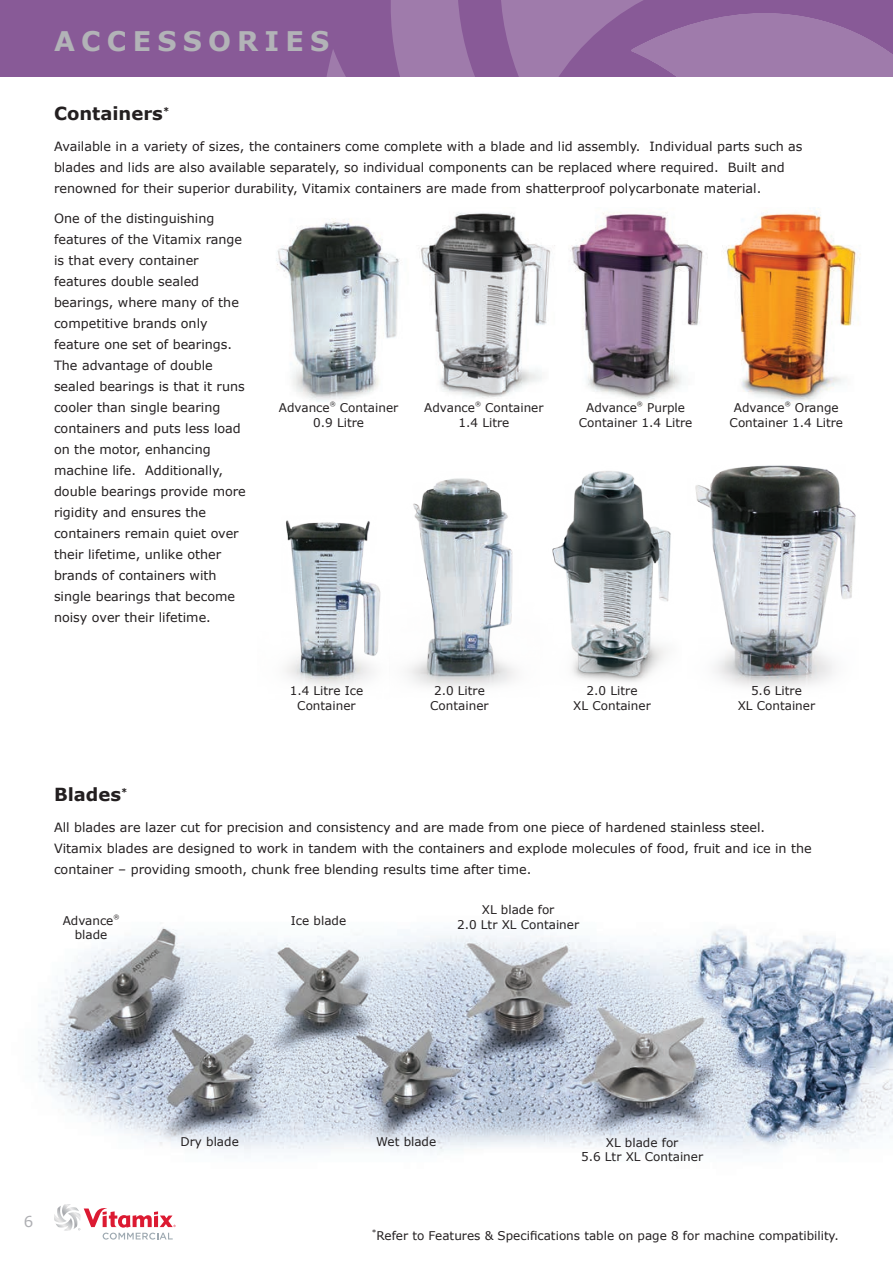
<style>
.page{position:relative;width:893px;height:1263px;background:#fff}
.page>*{position:absolute;margin:0;border:0;box-sizing:border-box;transform-origin:0 0}
.t1{font:700 27px "Verdana";letter-spacing:.23em;color:#b2b3b7}
.t2{font:700 18px "Verdana";color:#231f20}
.t3{font:15px "Verdana";color:#aeafb3}
.t4{font:12.75px/21px "Verdana";color:#231f20}
.t5{font:12px/14.4px "Verdana";color:#231f20;text-align:center}
.t6{font:6px "Verdana";color:#231f20}
</style>
<div class="page">
<img style="left:36px;top:927px;width:857px;height:226px">
<img style="left:276px;top:210px;width:585px;height:194px">
<img style="left:286px;top:520px;width:95px;height:167px">
<img style="left:408px;top:478px;width:107px;height:210px">
<img style="left:552px;top:471px;width:119px;height:211px">
<img style="left:695px;top:465px;width:161px;height:222px">
<div style="left:0;top:0;width:893px;height:77px;background:#885a97"></div>
<svg style="left:326px;top:0;width:567px;height:77px"></svg>
<svg style="left:54px;top:1204px;width:122px;height:35px"></svg>
<h1 class="t1" style="left:54px;top:22px;width:277px">ACCESSORIES</h1>
<h2 class="t2" style="left:54px;top:101px;width:117px">Containers<sup>*</sup></h2>
<p class="t4" style="left:54px;top:136px;width:750px">Available in a variety of sizes, the containers come complete with a blade and lid assembly. Individual parts such as blades and lids are also available separately, so individual components can be replaced where required. Built and renowned for their superior durability, Vitamix containers are made from shatterproof polycarbonate material.</p>
<p class="t4" style="left:54px;top:207px;width:193px">One of the distinguishing features of the Vitamix range is that every container features double sealed bearings, where many of the competitive brands only feature one set of bearings.<br>The advantage of double sealed bearings is that it runs cooler than single bearing containers and puts less load on the motor, enhancing machine life. Additionally, double bearings provide more rigidity and ensures the containers remain quiet over their lifetime, unlike other brands of containers with single bearings that become noisy over their lifetime.</p>
<p class="t5" style="left:279px;top:401px;width:52px">Advance</p>
<p class="t6" style="left:330px;top:400px;width:7px">®</p>
<p class="t5" style="left:424px;top:401px;width:52px">Advance</p>
<p class="t6" style="left:475px;top:400px;width:7px">®</p>
<p class="t5" style="left:586px;top:401px;width:52px">Advance</p>
<p class="t6" style="left:637px;top:400px;width:7px">®</p>
<p class="t5" style="left:734px;top:401px;width:52px">Advance</p>
<p class="t6" style="left:785px;top:400px;width:7px">®</p>
<p class="t5" style="left:579px;top:401px;width:115px;text-align:left;text-indent:68px">Purple<br>Container 1.4 Litre</p>
<p class="t5" style="left:730px;top:401px;width:115px;text-align:left;text-indent:65px">Orange<br>Container 1.4 Litre</p>
<p class="t5" style="left:313px;top:401px;width:87px;text-align:left;text-indent:27px">Container<br>0.9 Litre</p>
<p class="t5" style="left:458px;top:401px;width:87px;text-align:left;text-indent:27px">Container<br>1.4 Litre</p>
<p class="t5" style="left:290px;top:684px;width:75px">1.4 Litre Ice<br>Container</p>
<p class="t5" style="left:430px;top:684px;width:60px">2.0 Litre<br>Container</p>
<p class="t5" style="left:738px;top:684px;width:79px">5.6 Litre<br>XL Container</p>
<p class="t5" style="left:573px;top:684px;width:79px">2.0 Litre<br>XL Container</p>
<h2 class="t2" style="left:54px;top:782px;width:75px">Blades<sup>*</sup></h2>
<p class="t4" style="left:54px;top:817px;width:759px">All blades are lazer cut for precision and consistency and are made from one piece of hardened stainless steel.<br>Vitamix blades are designed to work in tandem with the containers and explode molecules of food, fruit and ice in the container – providing smooth, chunk free blending results time after time.</p>
<p class="t5" style="left:63px;top:913px;width:52px">Advance</p>
<p class="t6" style="left:113px;top:912px;width:7px">®</p>
<p class="t5" style="left:75px;top:927px;width:34px">blade</p>
<p class="t5" style="left:457px;top:903px;width:124px">XL blade for<br>2.0 Ltr XL Container</p>
<p class="t5" style="left:291px;top:913px;width:57px">Ice blade</p>
<p class="t3" style="left:24px;top:1211px;width:11px">6</p>
<p class="t5" style="left:180px;top:1134px;width:60px">Dry blade</p>
<p class="t5" style="left:581px;top:1135px;width:124px">XL blade for<br>5.6 Ltr XL Container</p>
<p class="t5" style="left:376px;top:1134px;width:61px">Wet blade</p>
<p class="t5" style="left:372px;top:1228px;width:469px"><sup>*</sup>Refer to Features &amp; Specifications table on page 8 for machine compatibility.</p>
</div>
